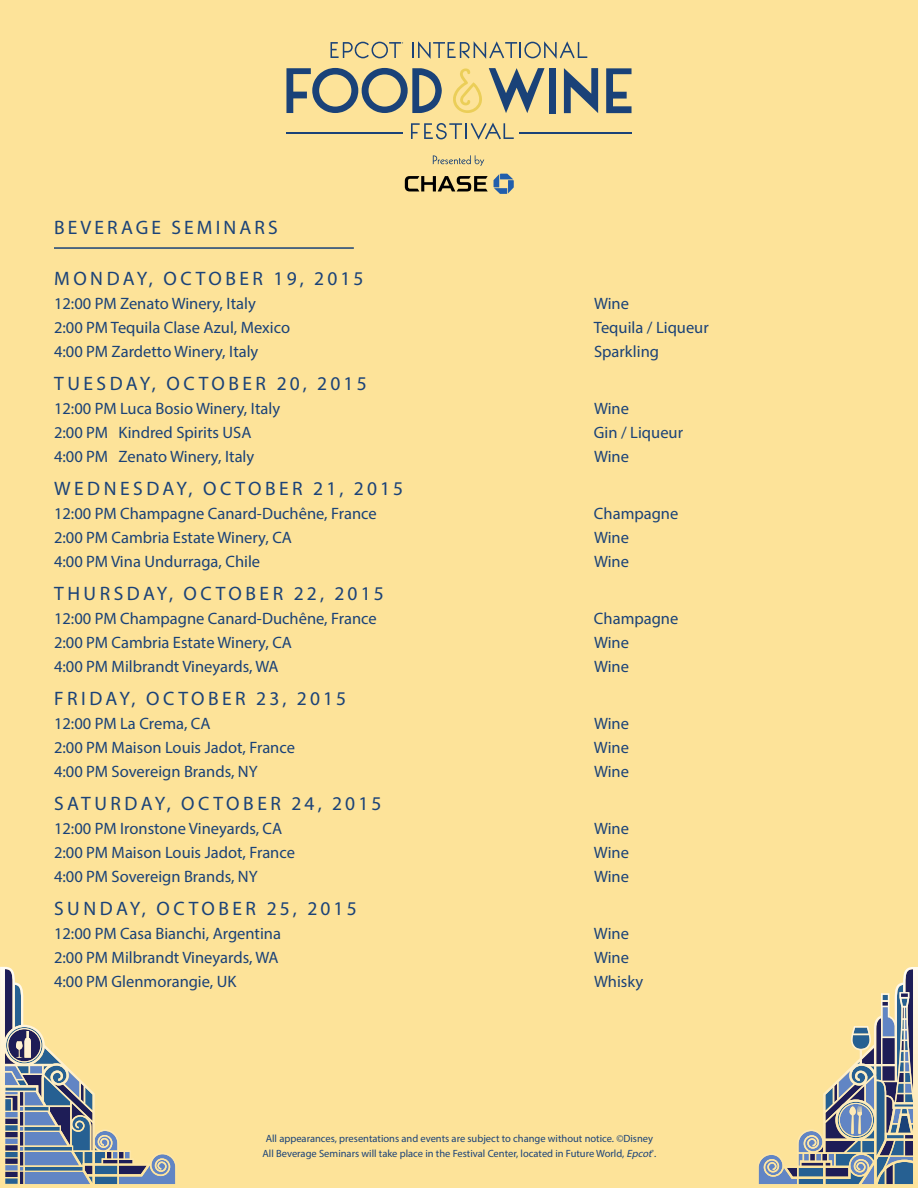
<style>
.page{position:relative;width:918px;height:1188px;background:#fde399}
.page>*{position:absolute;margin:0;border:0;box-sizing:border-box;transform-origin:0 0}
.t1{font:19.5px "Myriad Pro";letter-spacing:.17em;color:#1a4278}
.t2{font:16.5px "Myriad Pro";color:#1a4278}
.t3{font:10.5px/15.3px "Myriad Pro";color:#1a4278;text-align:center}
.s1{font-style:italic}
</style>
<div class="page">
<svg style="left:433px;top:155px;width:51px;height:11px"></svg>
<hr style="left:519px;top:132px;width:113px;height:1px;background:#1a4278">
<svg style="left:286px;top:68px;width:156px;height:45px"></svg>
<svg style="left:489px;top:68px;width:56px;height:45px"></svg>
<div style="left:549px;top:68px;width:7px;height:45px;background:#1a4278"></div>
<svg style="left:564px;top:68px;width:34px;height:45px"></svg>
<svg style="left:606px;top:68px;width:26px;height:45px"></svg>
<svg style="left:453px;top:68px;width:29px;height:45px"></svg>
<svg style="left:412px;top:41px;width:175px;height:18px"></svg>
<svg style="left:331px;top:42px;width:72px;height:16px"></svg>
<svg style="left:411px;top:123px;width:103px;height:17px"></svg>
<hr style="left:286px;top:132px;width:117px;height:1px;background:#1a4278">
<svg style="left:494px;top:174px;width:20px;height:20px"></svg>
<svg style="left:405px;top:176px;width:83px;height:15px"></svg>
<hr style="left:54px;top:247px;width:300px;height:2px;background:#1a4278">
<svg style="left:0;top:967px;width:176px;height:217px"></svg>
<svg style="left:758px;top:967px;width:160px;height:217px"></svg>
<p class="t1" style="left:54px;top:215px;width:225px">BEVERAGE SEMINARS</p>
<p class="t1" style="left:54px;top:266px;width:311px">MONDAY, OCTOBER 19, 2015</p>
<p class="t2" style="left:54px;top:293px;width:203px">12:00 PM Zenato Winery, Italy</p>
<p class="t2" style="left:594px;top:293px;width:36px">Wine</p>
<p class="t2" style="left:54px;top:317px;width:238px">2:00 PM Tequila Clase Azul, Mexico</p>
<p class="t2" style="left:594px;top:317px;width:116px">Tequila / Liqueur</p>
<p class="t2" style="left:54px;top:341px;width:206px">4:00 PM Zardetto Winery, Italy</p>
<p class="t2" style="left:594px;top:341px;width:67px">Sparkling</p>
<p class="t1" style="left:54px;top:371px;width:314px">TUESDAY, OCTOBER 20, 2015</p>
<p class="t2" style="left:54px;top:398px;width:228px">12:00 PM Luca Bosio Winery, Italy</p>
<p class="t2" style="left:594px;top:398px;width:36px">Wine</p>
<p class="t2" style="left:54px;top:422px;width:199px">2:00 PM Kindred Spirits USA</p>
<p class="t2" style="left:594px;top:422px;width:91px">Gin / Liqueur</p>
<p class="t2" style="left:54px;top:446px;width:202px">4:00 PM Zenato Winery, Italy</p>
<p class="t2" style="left:594px;top:446px;width:36px">Wine</p>
<p class="t1" style="left:54px;top:476px;width:351px">WEDNESDAY, OCTOBER 21, 2015</p>
<p class="t2" style="left:54px;top:503px;width:324px">12:00 PM Champagne Canard-Duchêne, France</p>
<p class="t2" style="left:594px;top:503px;width:86px">Champagne</p>
<p class="t2" style="left:54px;top:527px;width:240px">2:00 PM Cambria Estate Winery, CA</p>
<p class="t2" style="left:594px;top:527px;width:36px">Wine</p>
<p class="t2" style="left:54px;top:551px;width:208px">4:00 PM Vina Undurraga, Chile</p>
<p class="t2" style="left:594px;top:551px;width:36px">Wine</p>
<p class="t1" style="left:54px;top:581px;width:331px">THURSDAY, OCTOBER 22, 2015</p>
<p class="t2" style="left:54px;top:608px;width:324px">12:00 PM Champagne Canard-Duchêne, France</p>
<p class="t2" style="left:594px;top:608px;width:86px">Champagne</p>
<p class="t2" style="left:54px;top:632px;width:240px">2:00 PM Cambria Estate Winery, CA</p>
<p class="t2" style="left:594px;top:632px;width:36px">Wine</p>
<p class="t2" style="left:54px;top:656px;width:226px">4:00 PM Milbrandt Vineyards, WA</p>
<p class="t2" style="left:594px;top:656px;width:36px">Wine</p>
<p class="t1" style="left:54px;top:686px;width:294px">FRIDAY, OCTOBER 23, 2015</p>
<p class="t2" style="left:54px;top:713px;width:158px">12:00 PM La Crema, CA</p>
<p class="t2" style="left:594px;top:713px;width:36px">Wine</p>
<p class="t2" style="left:54px;top:737px;width:243px">2:00 PM Maison Louis Jadot, France</p>
<p class="t2" style="left:594px;top:737px;width:36px">Wine</p>
<p class="t2" style="left:54px;top:761px;width:205px">4:00 PM Sovereign Brands, NY</p>
<p class="t2" style="left:594px;top:761px;width:36px">Wine</p>
<p class="t1" style="left:54px;top:791px;width:329px">SATURDAY, OCTOBER 24, 2015</p>
<p class="t2" style="left:54px;top:818px;width:230px">12:00 PM Ironstone Vineyards, CA</p>
<p class="t2" style="left:594px;top:818px;width:36px">Wine</p>
<p class="t2" style="left:54px;top:842px;width:243px">2:00 PM Maison Louis Jadot, France</p>
<p class="t2" style="left:594px;top:842px;width:36px">Wine</p>
<p class="t2" style="left:54px;top:866px;width:205px">4:00 PM Sovereign Brands, NY</p>
<p class="t2" style="left:594px;top:866px;width:36px">Wine</p>
<p class="t1" style="left:54px;top:896px;width:304px">SUNDAY, OCTOBER 25, 2015</p>
<p class="t2" style="left:54px;top:923px;width:229px">12:00 PM Casa Bianchi, Argentina</p>
<p class="t2" style="left:594px;top:923px;width:36px">Wine</p>
<p class="t2" style="left:54px;top:947px;width:226px">2:00 PM Milbrandt Vineyards, WA</p>
<p class="t2" style="left:594px;top:947px;width:36px">Wine</p>
<p class="t2" style="left:54px;top:971px;width:184px">4:00 PM Glenmorangie, UK</p>
<p class="t2" style="left:594px;top:971px;width:51px">Whisky</p>
<p class="t3" style="left:263px;top:1131px;width:395px">All appearances, presentations and events are subject to change without notice. ©Disney<br>All Beverage Seminars will take place in the Festival Center, located in Future World, <span class="s1">Epcot</span><sup>®</sup>.</p>
</div>
